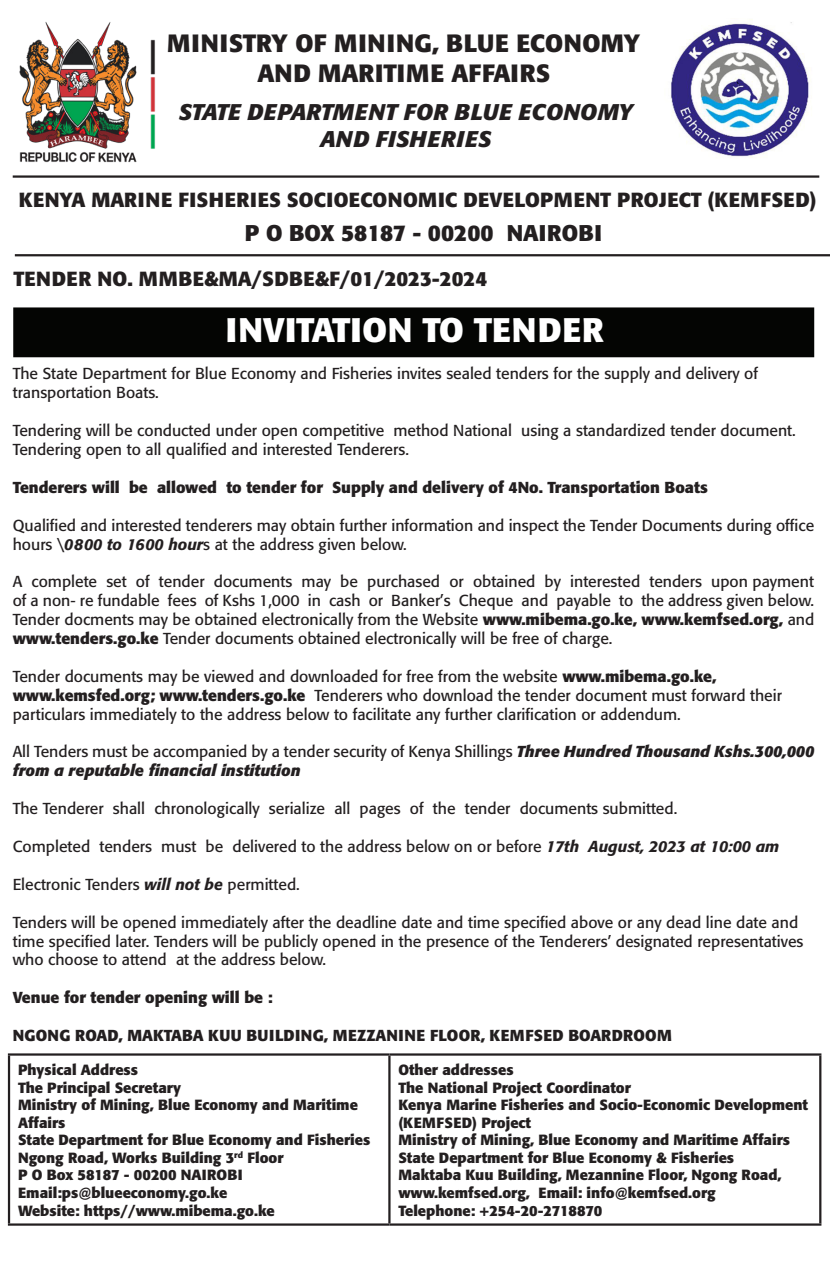
<style>
.page{position:relative;width:830px;height:1276px;background:#fff}
.page>*{position:absolute;margin:0;border:0;box-sizing:border-box;transform-origin:0 0}
.t1{font:700 33.75px "Formata";color:#fff}
.t2{font:700 24.75px/29.7px "Formata";letter-spacing:.02em;color:#231f20;text-align:center}
.t3{font:italic 700 22.5px/27px "Formata";letter-spacing:.02em;color:#231f20;text-align:center}
.t4{font:700 22.5px "Formata";color:#231f20}
.t5{font:700 20.25px "Formata";letter-spacing:.02em;color:#231f20}
.t6{font:15.75px "Formata";color:#231f20}
.t7{font:700 15.75px "Formata";color:#231f20}
.t8{font:700 15.75px "Formata";letter-spacing:.02em;color:#231f20}
.t9{font:italic 700 15.75px "Formata";color:#231f20}
.t10{font:700 14.62px/17.6px "Formata";color:#231f20}
.s1{font-weight:500;font-style:italic}
.s2{font-weight:700}
.s3{font-weight:700;font-style:italic}
</style>
<div class="page">
<div style="left:13px;top:307px;width:800px;height:50px;background:#040503;border:2px solid #040503"></div>
<hr style="left:8px;top:1053px;width:381px;height:2px;background:#231f20">
<hr style="left:8px;top:1055px;width:2px;height:168px;background:#231f20">
<hr style="left:389px;top:1053px;width:432px;height:2px;background:#231f20">
<hr style="left:388px;top:1055px;width:2px;height:168px;background:#231f20">
<hr style="left:818px;top:1055px;width:3px;height:168px;background:#231f20">
<hr style="left:8px;top:1223px;width:381px;height:2px;background:#231f20">
<hr style="left:389px;top:1223px;width:432px;height:2px;background:#231f20">
<img style="left:19px;top:22px;width:136px;height:141px">
<img style="left:671px;top:19px;width:138px;height:139px">
<hr style="left:15px;top:254px;width:814px;height:2px;background:#231f20">
<hr style="left:13px;top:175px;width:805px;height:3px;background:#231f20">
<p class="t2" style="left:167px;top:28px;width:474px">MINISTRY OF MINING, BLUE ECONOMY<br>AND MARITIME AFFAIRS</p>
<p class="t3" style="left:179px;top:99px;width:455px">STATE DEPARTMENT FOR BLUE ECONOMY<br>AND FISHERIES</p>
<p class="t5" style="left:19px;top:188px;width:799px">KENYA MARINE FISHERIES SOCIOECONOMIC DEVELOPMENT PROJECT (KEMFSED)</p>
<p class="t4" style="left:245px;top:219px;width:358px">P O BOX 58187 - 00200 NAIROBI</p>
<p class="t5" style="left:13px;top:266px;width:475px">TENDER NO. MMBE&amp;MA/SDBE&amp;F/01/2023-2024</p>
<p class="t1" style="left:226px;top:309px;width:379px">INVITATION TO TENDER</p>
<p class="t6" style="left:13px;top:364px;width:746px">The State Department for Blue Economy and Fisheries invites sealed tenders for the supply and delivery of</p>
<p class="t6" style="left:13px;top:383px;width:148px">transportation Boats.</p>
<p class="t6" style="left:13px;top:421px;width:784px">Tendering will be conducted under open competitive method National using a standardized tender document.</p>
<p class="t6" style="left:13px;top:440px;width:397px">Tendering open to all qualified and interested Tenderers.</p>
<p class="t7" style="left:13px;top:477px;width:696px">Tenderers will be allowed to tender for Supply and delivery of 4No. Transportation Boats</p>
<p class="t6" style="left:13px;top:515px;width:802px">Qualified and interested tenderers may obtain further information and inspect the Tender Documents during office</p>
<p class="t6" style="left:13px;top:534px;width:395px">hours \<span class="s1">0800 to 1600 hour</span>s at the address given below.</p>
<p class="t6" style="left:13px;top:572px;width:802px">A complete set of tender documents may be purchased or obtained by interested tenders upon payment</p>
<p class="t6" style="left:13px;top:591px;width:802px">of a non- re fundable fees of Kshs 1,000 in cash or Banker’s Cheque and payable to the address given below.</p>
<p class="t6" style="left:13px;top:610px;width:802px">Tender docments may be obtained electronically from the Website <span class="s2">www.mibema.go.ke, www.kemfsed.org,</span> and</p>
<p class="t6" style="left:13px;top:629px;width:601px"><span class="s2">www.tenders.go.ke</span> Tender documents obtained electronically will be free of charge.</p>
<p class="t6" style="left:13px;top:667px;width:704px">Tender documents may be viewed and downloaded for free from the website <span class="s2">www.mibema.go.ke,</span></p>
<p class="t6" style="left:13px;top:685px;width:770px"><span class="s2">www.kemsfed.org; www.tenders.go.ke</span> Tenderers who download the tender document must forward their</p>
<p class="t6" style="left:13px;top:704px;width:669px">particulars immediately to the address below to facilitate any further clarification or addendum.</p>
<p class="t6" style="left:13px;top:742px;width:802px">All Tenders must be accompanied by a tender security of Kenya Shillings <span class="s3">Three Hundred Thousand Kshs.300,000</span></p>
<p class="t9" style="left:13px;top:761px;width:289px">from a reputable financial institution</p>
<p class="t6" style="left:13px;top:799px;width:665px">The Tenderer shall chronologically serialize all pages of the tender documents submitted.</p>
<p class="t6" style="left:13px;top:837px;width:767px">Completed tenders must be delivered to the address below on or before <span class="s1">17th August, 2023 at 10:00 am</span></p>
<p class="t6" style="left:13px;top:874px;width:288px">Electronic Tenders <span class="s1">will not be</span> permitted.</p>
<p class="t6" style="left:13px;top:912px;width:786px">Tenders will be opened immediately after the deadline date and time specified above or any dead line date and</p>
<p class="t6" style="left:13px;top:931px;width:791px">time specified later. Tenders will be publicly opened in the presence of the Tenderers’ designated representatives</p>
<p class="t6" style="left:13px;top:950px;width:315px">who choose to attend at the address below.</p>
<p class="t7" style="left:13px;top:987px;width:261px">Venue for tender opening will be :</p>
<p class="t8" style="left:13px;top:1025px;width:660px">NGONG ROAD, MAKTABA KUU BUILDING, MEZZANINE FLOOR, KEMFSED BOARDROOM</p>
<p class="t10" style="left:18px;top:1061px;width:122px">Physical Address</p>
<p class="t10" style="left:18px;top:1078px;width:165px">The Principal Secretary</p>
<p class="t10" style="left:18px;top:1096px;width:341px">Ministry of Mining, Blue Economy and Maritime<br>Affairs</p>
<p class="t10" style="left:18px;top:1131px;width:353px">State Department for Blue Economy and Fisheries</p>
<p class="t10" style="left:18px;top:1148px;width:267px">Ngong Road, Works Building 3<sup>rd</sup> Floor</p>
<p class="t10" style="left:18px;top:1166px;width:226px">P O Box 58187 - 00200 NAIROBI</p>
<p class="t10" style="left:18px;top:1184px;width:211px">Email:ps@blueeconomy.go.ke</p>
<p class="t10" style="left:18px;top:1201px;width:258px">Website: https//www.mibema.go.ke</p>
<p class="t10" style="left:398px;top:1061px;width:117px">Other addresses</p>
<p class="t10" style="left:398px;top:1078px;width:234px">The National Project Coordinator</p>
<p class="t10" style="left:398px;top:1096px;width:411px">Kenya Marine Fisheries and Socio-Economic Development (KEMFSED) Project</p>
<p class="t10" style="left:398px;top:1131px;width:393px">Ministry of Mining, Blue Economy and Maritime Affairs</p>
<p class="t10" style="left:398px;top:1148px;width:337px">State Department for Blue Economy &amp; Fisheries</p>
<p class="t10" style="left:398px;top:1166px;width:384px">Maktaba Kuu Building, Mezannine Floor, Ngong Road,</p>
<p class="t10" style="left:398px;top:1184px;width:318px">www.kemfsed.org, Email: info@kemfsed.org</p>
<p class="t10" style="left:398px;top:1201px;width:205px">Telephone: +254-20-2718870</p>
</div>
